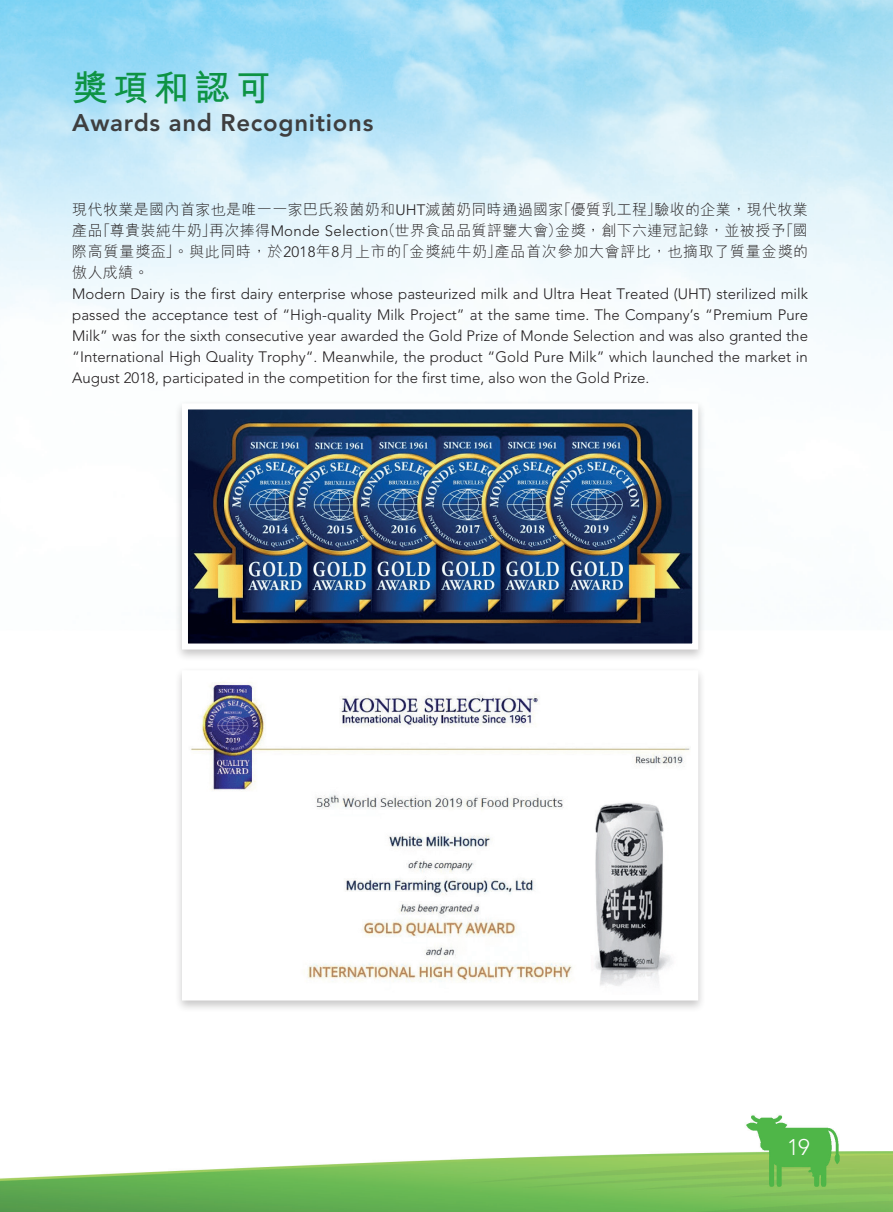
<style>
.page{position:relative;width:893px;height:1212px;background:#fff}
.page>*{position:absolute;margin:0;border:0;box-sizing:border-box;transform-origin:0 0}
.t1{font:700 36px "M Hei HK";letter-spacing:.13em;color:#0d9344}
.t2{font:800 24px "Avenir LT Std";letter-spacing:.03em;color:#3e3e3f}
.t3{font:300 22.5px "Avenir LT Std";color:#fff}
.t4{font:300 15px/21px "Avenir LT Std";color:#231f20;text-align:justify}
.t5{font:300 15px/21px "M Hei HK";letter-spacing:.045em;color:#231f20;text-align:justify}
.s1{font-family:"Avenir LT Std"}
</style>
<div class="page">
<img style="left:0;top:0;width:893px;height:1212px">
<div style="left:174px;top:400px;width:533px;height:262px;background:#231f20;opacity:.25"></div>
<img style="left:189px;top:410px;width:502px;height:232px">
<div style="left:182px;top:403px;width:516px;height:246px;border:6px solid #fff"></div>
<div style="left:174px;top:666px;width:533px;height:347px;background:#231f20;opacity:.25"></div>
<img style="left:189px;top:677px;width:502px;height:316px">
<h1 class="t1" style="left:72px;top:62px;width:200px">獎項和認可</h1>
<h2 class="t2" style="left:72px;top:109px;width:303px">Awards and Recognitions</h2>
<p class="t5" style="left:72px;top:198px;width:737px">現代牧業是國內首家也是唯一一家巴氏殺菌奶和<span class="s1">UHT</span>滅菌奶同時通過國家「優質乳工程」驗收的企業，現代牧業產品「尊貴裝純牛奶」再次捧得<span class="s1">Monde Selection</span>（世界食品品質評鑒大會）金獎，創下六連冠記錄，並被授予「國際高質量獎盃」。與此同時，於<span class="s1">2018</span>年<span class="s1">8</span>月上市的「金獎純牛奶」產品首次參加大會評比，也摘取了質量金獎的傲人成績。</p>
<p class="t4" style="left:72px;top:283px;width:737px">Modern Dairy is the first dairy enterprise whose pasteurized milk and Ultra Heat Treated (UHT) sterilized milk passed the acceptance test of “High-quality Milk Project” at the same time. The Company’s “Premium Pure Milk” was for the sixth consecutive year awarded the Gold Prize of Monde Selection and was also granted the “International High Quality Trophy“. Meanwhile, the product “Gold Pure Milk” which launched the market in August 2018, participated in the competition for the first time, also won the Gold Prize.</p>
<h3 class="t3" style="left:787px;top:1134px;width:24px">19</h3>
</div>
